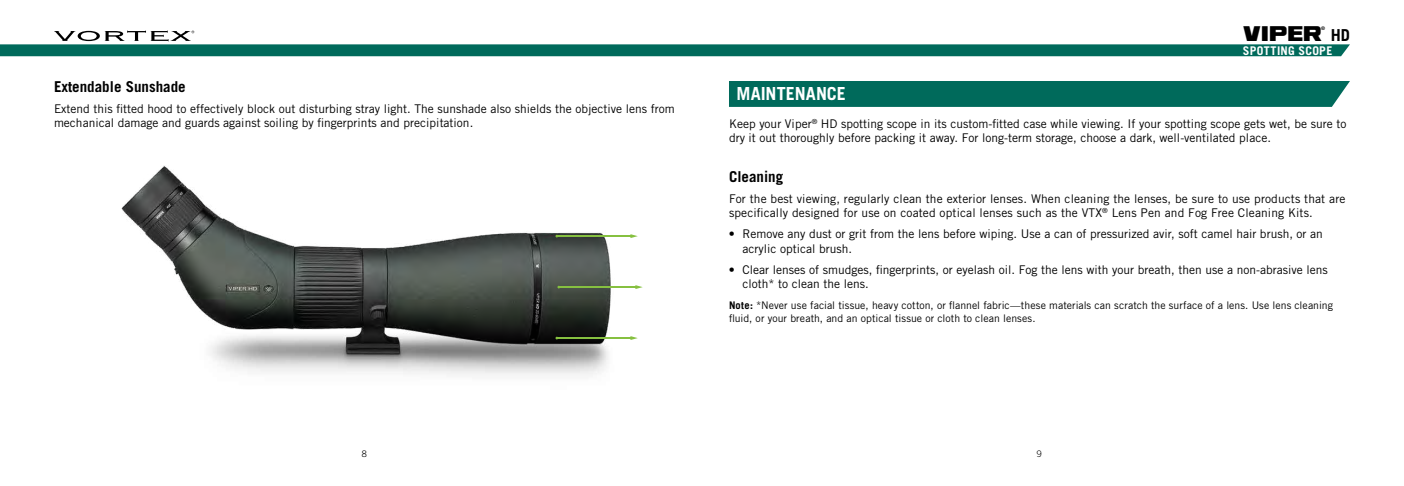
<style>
.page{position:relative;width:1404px;height:486px;background:#fff}
.page>*{position:absolute;margin:0;border:0;box-sizing:border-box;transform-origin:0 0}
.t1{font:700 18px "Trade Gothic LT Std";letter-spacing:.005em;color:#fff}
.t2{font:16.5px "Ash";letter-spacing:.005em;color:#000}
.t3{font:700 16.5px "Trade Gothic LT Std";color:#000}
.t4{font:700 15px "Trade Gothic LT Std";color:#000}
.t5{font:12px/14.4px "Trade Gothic LT Std";color:#000}
.t6{font:700 12px "Trade Gothic LT Std";letter-spacing:.03em;color:#fff}
.t7{font:10.5px/13.5px "Trade Gothic LT Std";letter-spacing:.005em;color:#000}
.t8{font:300 9px "Trade Gothic LT Std";color:#000}
.t9{font:4.95px "Trade Gothic LT Std Bd Cn 20";color:#000}
.s1{font-weight:700}
</style>
<div class="page">
<svg style="left:0;top:31px;width:1350px;height:25px"></svg>
<img style="left:121px;top:166px;width:514px;height:209px">
<hr style="left:557px;top:236px;width:75px;height:1px;background:#86c040">
<svg style="left:630px;top:234px;width:8px;height:4px"></svg>
<hr style="left:559px;top:287px;width:78px;height:1px;background:#86c040">
<svg style="left:635px;top:285px;width:8px;height:4px"></svg>
<hr style="left:557px;top:338px;width:75px;height:1px;background:#86c040">
<svg style="left:630px;top:336px;width:8px;height:4px"></svg>
<div style="left:729px;top:81px;width:621px;height:26px;background:#006a5b"></div>
<h2 class="t2" style="left:1243px;top:25px;width:81px">VIPER</h2>
<p class="t9" style="left:1321px;top:25px;width:5px">®</p>
<h2 class="t3" style="left:1331px;top:25px;width:21px">HD</h2>
<p class="t4" style="left:54px;top:77px;width:133px">Extendable Sunshade</p>
<p class="t5" style="left:54px;top:101px;width:622px">Extend this fitted hood to effectively block out disturbing stray light. The sunshade also shields the objective lens from mechanical damage and guards against soiling by fingerprints and precipitation.</p>
<p class="t6" style="left:1243px;top:43px;width:91px">SPOTTING SCOPE</p>
<h1 class="t1" style="left:737px;top:83px;width:111px">MAINTENANCE</h1>
<p class="t5" style="left:729px;top:116px;width:619px">Keep your Viper<sup>®</sup> HD spotting scope in its custom-fitted case while viewing. If your spotting scope gets wet, be sure to dry it out thoroughly before packing it away. For long-term storage, choose a dark, well-ventilated place.</p>
<p class="t4" style="left:729px;top:167px;width:56px">Cleaning</p>
<p class="t5" style="left:729px;top:191px;width:618px">For the best viewing, regularly clean the exterior lenses. When cleaning the lenses, be sure to use products that are specifically designed for use on coated optical lenses such as the VTX<sup>®</sup> Lens Pen and Fog Free Cleaning Kits.</p>
<p class="t5" style="left:742px;top:227px;width:582px;text-indent:-13px">• Remove any dust or grit from the lens before wiping. Use a can of pressurized avir, soft camel hair brush, or an acrylic optical brush.</p>
<p class="t5" style="left:742px;top:262px;width:587px;text-indent:-14px">• Clear lenses of smudges, fingerprints, or eyelash oil. Fog the lens with your breath, then use a non-abrasive lens cloth* to clean the lens.</p>
<p class="t7" style="left:729px;top:298px;width:605px"><span class="s1">Note:</span> *Never use facial tissue, heavy cotton, or flannel fabric—these materials can scratch the surface of a lens. Use lens cleaning fluid, or your breath, and an optical tissue or cloth to clean lenses.</p>
<p class="t8" style="left:362px;top:448px;width:7px">8</p>
<p class="t8" style="left:1037px;top:448px;width:7px">9</p>
</div>
